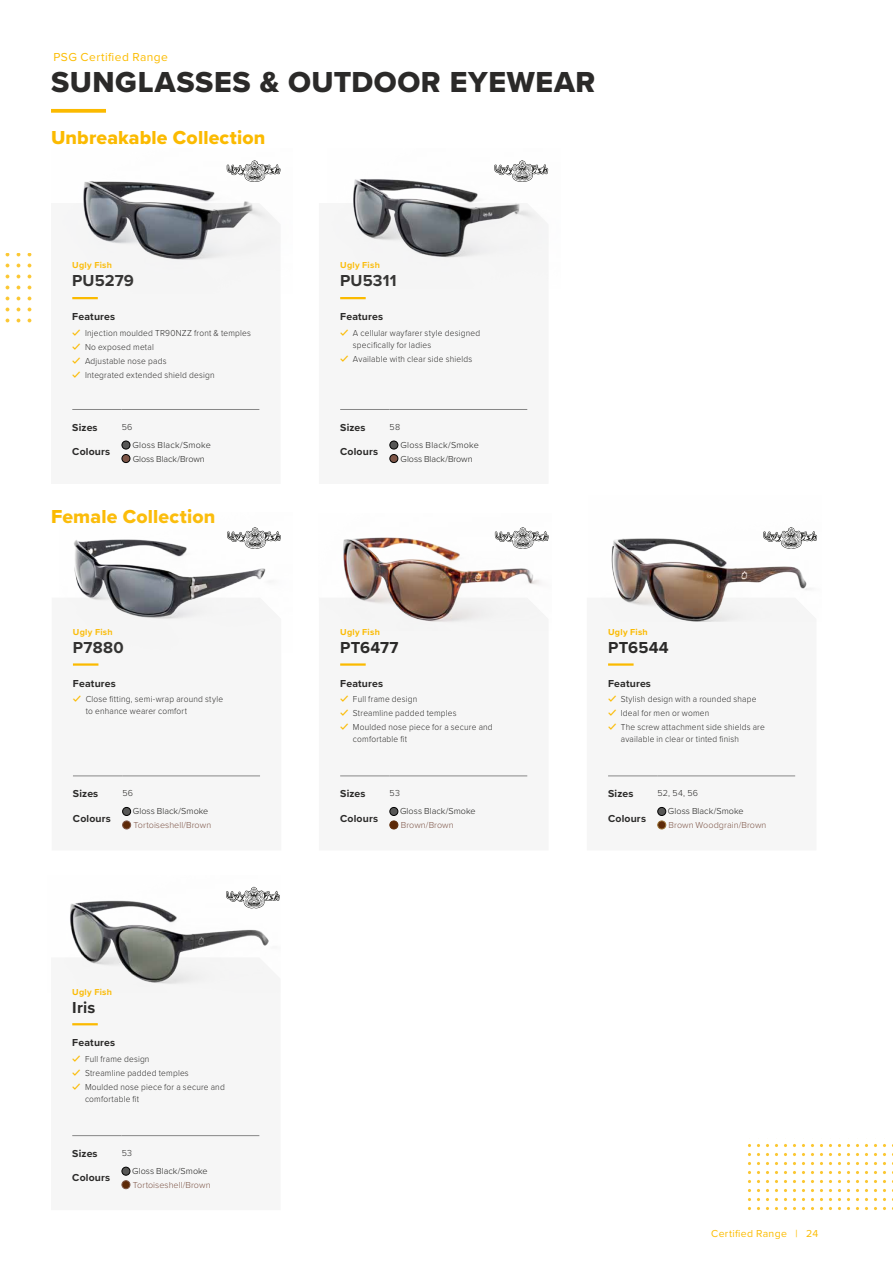
<style>
.page{position:relative;width:893px;height:1263px;background:#fff}
.page>*{position:absolute;margin:0;border:0;box-sizing:border-box;transform-origin:0 0}
.t1{font:30px "Proxima Nova Extrabld";letter-spacing:.02em;color:#2b2a29}
.t2{font:19.5px "Proxima Nova Extrabld";letter-spacing:.01em;color:#fbba00}
.t3{font:700 16.5px "Proxima Nova";letter-spacing:.01em;color:#2b2a29}
.t4{font:12px "Proxima Nova";letter-spacing:.035em;color:#fcbc00}
.t5{font:700 10.5px "Proxima Nova";letter-spacing:.015em;color:#2b2a29}
.t6{font:10.5px "Proxima Nova";letter-spacing:.03em;color:#fcbc00}
.t7{font:300 9px/14.1px "Proxima Nova";letter-spacing:.025em;color:#2b2a29;scale:.93 1}
.t8{font:300 9px/13.5px "Proxima Nova";letter-spacing:.005em;color:#1d1d1b}
.t9{font:300 9px "Proxima Nova";letter-spacing:.005em;color:#7d5547}
.t10{font:700 9px "Proxima Nova";letter-spacing:.03em;color:#fbba00}
.t11{font:300 9px "Proxima Nova";letter-spacing:.025em;color:#2b2a29}
</style>
<div class="page">
<svg style="left:748px;top:1144px;width:145px;height:66px"></svg>
<svg style="left:51px;top:109px;width:55px;height:4px"></svg>
<div style="left:72px;top:299px;width:188px;height:165px;background:#f6f6f6"></div>
<hr style="left:72px;top:409px;width:50px;height:1px;background:#878787">
<hr style="left:122px;top:409px;width:137px;height:1px;background:#878787">
<hr style="left:72px;top:297px;width:26px;height:2px;background:#fbba00">
<div style="left:122px;top:441px;width:8px;height:8px;background:#575756;border-radius:50%"></div>
<div style="left:122px;top:441px;width:8px;height:8px;border:1px solid #000;border-radius:50%"></div>
<div style="left:122px;top:454px;width:8px;height:9px;background:#7d5547;border-radius:50%"></div>
<div style="left:122px;top:454px;width:8px;height:9px;border:1px solid #000;border-radius:50%"></div>
<hr style="left:73px;top:775px;width:49px;height:1px;background:#878787">
<hr style="left:122px;top:775px;width:138px;height:1px;background:#878787">
<hr style="left:73px;top:663px;width:25px;height:3px;background:#fbba00">
<div style="left:123px;top:807px;width:8px;height:8px;background:#575756;border-radius:50%"></div>
<div style="left:122px;top:807px;width:9px;height:9px;border:1px solid #000;border-radius:50%"></div>
<div style="left:123px;top:821px;width:8px;height:8px;background:#5d2907;border-radius:50%"></div>
<div style="left:122px;top:821px;width:9px;height:8px;border:1px solid #7d5547;border-radius:50%"></div>
<div style="left:340px;top:775px;width:188px;height:55px;background:#f6f6f6"></div>
<hr style="left:340px;top:775px;width:50px;height:1px;background:#878787">
<hr style="left:390px;top:775px;width:137px;height:1px;background:#878787">
<hr style="left:340px;top:663px;width:26px;height:3px;background:#fbba00">
<div style="left:390px;top:807px;width:8px;height:8px;background:#575756;border-radius:50%"></div>
<div style="left:390px;top:807px;width:8px;height:9px;border:1px solid #000;border-radius:50%"></div>
<div style="left:390px;top:821px;width:8px;height:8px;background:#5d2907;border-radius:50%"></div>
<div style="left:390px;top:821px;width:8px;height:8px;border:1px solid #5d2907;border-radius:50%"></div>
<div style="left:72px;top:1025px;width:188px;height:165px;background:#f6f6f6"></div>
<hr style="left:72px;top:1135px;width:50px;height:1px;background:#878787">
<hr style="left:122px;top:1135px;width:137px;height:1px;background:#878787">
<hr style="left:72px;top:1023px;width:26px;height:2px;background:#fbba00">
<div style="left:122px;top:1167px;width:8px;height:8px;background:#575756;border-radius:50%"></div>
<div style="left:122px;top:1167px;width:8px;height:8px;border:1px solid #000;border-radius:50%"></div>
<div style="left:122px;top:1181px;width:8px;height:8px;background:#5d2907;border-radius:50%"></div>
<div style="left:122px;top:1180px;width:8px;height:9px;border:1px solid #7d5547;border-radius:50%"></div>
<div style="left:608px;top:621px;width:188px;height:209px;background:#f6f6f6"></div>
<hr style="left:608px;top:775px;width:49px;height:1px;background:#878787">
<hr style="left:657px;top:775px;width:138px;height:1px;background:#878787">
<hr style="left:608px;top:663px;width:26px;height:3px;background:#fbba00">
<div style="left:658px;top:807px;width:8px;height:8px;background:#575756;border-radius:50%"></div>
<div style="left:657px;top:807px;width:9px;height:9px;border:1px solid #000;border-radius:50%"></div>
<div style="left:658px;top:821px;width:8px;height:8px;background:#5d2907;border-radius:50%"></div>
<div style="left:657px;top:821px;width:9px;height:8px;border:1px solid #966f33;border-radius:50%"></div>
<div style="left:340px;top:299px;width:188px;height:165px;background:#f6f6f6"></div>
<hr style="left:340px;top:409px;width:50px;height:1px;background:#878787">
<hr style="left:390px;top:409px;width:137px;height:1px;background:#878787">
<hr style="left:340px;top:297px;width:26px;height:2px;background:#fbba00">
<div style="left:390px;top:441px;width:8px;height:8px;background:#575756;border-radius:50%"></div>
<div style="left:390px;top:441px;width:8px;height:8px;border:1px solid #000;border-radius:50%"></div>
<div style="left:390px;top:454px;width:8px;height:9px;background:#7d5547;border-radius:50%"></div>
<div style="left:390px;top:454px;width:8px;height:9px;border:1px solid #000;border-radius:50%"></div>
<svg style="left:5px;top:254px;width:27px;height:69px"></svg>
<img style="left:346px;top:160px;width:203px;height:106px">
<img style="left:83px;top:160px;width:198px;height:121px">
<img style="left:343px;top:527px;width:206px;height:104px">
<img style="left:74px;top:527px;width:207px;height:93px">
<img style="left:611px;top:527px;width:207px;height:94px">
<img style="left:70px;top:886px;width:210px;height:101px">
<svg style="left:73px;top:329px;width:7px;height:6px"></svg>
<svg style="left:73px;top:343px;width:7px;height:7px"></svg>
<svg style="left:73px;top:358px;width:7px;height:6px"></svg>
<svg style="left:73px;top:372px;width:7px;height:6px"></svg>
<svg style="left:73px;top:1055px;width:7px;height:7px"></svg>
<svg style="left:73px;top:1069px;width:7px;height:7px"></svg>
<svg style="left:73px;top:1084px;width:7px;height:6px"></svg>
<svg style="left:608px;top:696px;width:8px;height:6px"></svg>
<svg style="left:608px;top:710px;width:8px;height:6px"></svg>
<svg style="left:608px;top:724px;width:8px;height:6px"></svg>
<svg style="left:341px;top:329px;width:7px;height:6px"></svg>
<svg style="left:341px;top:355px;width:7px;height:7px"></svg>
<h3 class="t4" style="left:53px;top:48px;width:116px">PSG Certified Range</h3>
<h1 class="t1" style="left:51px;top:60px;width:546px">SUNGLASSES &amp; OUTDOOR EYEWEAR</h1>
<h2 class="t2" style="left:51px;top:123px;width:216px">Unbreakable Collection</h2>
<p class="t10" style="left:72px;top:259px;width:41px">Ugly Fish</p>
<h3 class="t3" style="left:72px;top:269px;width:63px">PU5279</h3>
<p class="t5" style="left:72px;top:309px;width:44px">Features</p>
<p class="t7" style="left:85px;top:325px;width:180px">Injection moulded TR90NZZ front &amp; temples<br>No exposed metal<br>Adjustable nose pads<br>Integrated extended shield design</p>
<p class="t10" style="left:340px;top:259px;width:41px">Ugly Fish</p>
<h3 class="t3" style="left:340px;top:269px;width:58px">PU5311</h3>
<p class="t5" style="left:340px;top:309px;width:44px">Features</p>
<p class="t7" style="left:353px;top:326px;width:138px;line-height:12px">A cellular wayfarer style designed specifically for ladies</p>
<p class="t7" style="left:353px;top:351px;width:130px">Available with clear side shields</p>
<p class="t5" style="left:72px;top:419px;width:27px">Sizes</p>
<p class="t11" style="left:122px;top:420px;width:12px">56</p>
<p class="t5" style="left:72px;top:444px;width:39px">Colours</p>
<p class="t8" style="left:133px;top:438px;width:80px">Gloss Black/Smoke<br>Gloss Black/Brown</p>
<p class="t5" style="left:340px;top:419px;width:27px">Sizes</p>
<p class="t11" style="left:390px;top:420px;width:12px">58</p>
<p class="t5" style="left:340px;top:444px;width:39px">Colours</p>
<p class="t8" style="left:400px;top:438px;width:80px">Gloss Black/Smoke<br>Gloss Black/Brown</p>
<h2 class="t2" style="left:51px;top:502px;width:166px">Female Collection</h2>
<p class="t10" style="left:73px;top:625px;width:41px">Ugly Fish</p>
<h3 class="t3" style="left:73px;top:635px;width:52px">P7880</h3>
<p class="t5" style="left:73px;top:675px;width:44px">Features</p>
<p class="t7" style="left:86px;top:693px;width:149px;line-height:12px">Close fitting, semi-wrap around style to enhance wearer comfort</p>
<p class="t10" style="left:340px;top:625px;width:41px">Ugly Fish</p>
<h3 class="t3" style="left:340px;top:635px;width:60px">PT6477</h3>
<p class="t5" style="left:340px;top:675px;width:44px">Features</p>
<p class="t7" style="left:353px;top:692px;width:152px">Full frame design<br>Streamline padded temples<br>Moulded nose piece for a secure and</p>
<p class="t7" style="left:353px;top:732px;width:60px">comfortable fit</p>
<p class="t10" style="left:608px;top:625px;width:41px">Ugly Fish</p>
<h3 class="t3" style="left:608px;top:635px;width:62px">PT6544</h3>
<p class="t5" style="left:608px;top:675px;width:44px">Features</p>
<p class="t7" style="left:621px;top:692px;width:156px">Stylish design with a rounded shape<br>Ideal for men or women<br>The screw attachment side shields are</p>
<p class="t7" style="left:621px;top:732px;width:128px">available in clear or tinted finish</p>
<p class="t5" style="left:73px;top:786px;width:27px">Sizes</p>
<p class="t11" style="left:122px;top:787px;width:12px">56</p>
<p class="t5" style="left:73px;top:810px;width:39px">Colours</p>
<p class="t8" style="left:133px;top:804px;width:77px">Gloss Black/Smoke</p>
<p class="t9" style="left:134px;top:818px;width:79px">Tortoiseshell/Brown</p>
<p class="t5" style="left:340px;top:786px;width:27px">Sizes</p>
<p class="t11" style="left:390px;top:787px;width:12px">53</p>
<p class="t5" style="left:340px;top:810px;width:39px">Colours</p>
<p class="t8" style="left:400px;top:804px;width:77px">Gloss Black/Smoke</p>
<p class="t9" style="left:401px;top:818px;width:54px">Brown/Brown</p>
<p class="t5" style="left:608px;top:786px;width:27px">Sizes</p>
<p class="t11" style="left:657px;top:787px;width:42px">52, 54, 56</p>
<p class="t5" style="left:608px;top:810px;width:39px">Colours</p>
<p class="t8" style="left:668px;top:804px;width:77px">Gloss Black/Smoke</p>
<p class="t9" style="left:669px;top:818px;width:99px">Brown Woodgrain/Brown</p>
<p class="t10" style="left:72px;top:985px;width:41px">Ugly Fish</p>
<h3 class="t3" style="left:72px;top:995px;width:25px">Iris</h3>
<p class="t5" style="left:72px;top:1035px;width:44px">Features</p>
<p class="t7" style="left:85px;top:1051px;width:152px">Full frame design<br>Streamline padded temples<br>Moulded nose piece for a secure and</p>
<p class="t7" style="left:85px;top:1092px;width:60px">comfortable fit</p>
<p class="t5" style="left:72px;top:1145px;width:27px">Sizes</p>
<p class="t11" style="left:122px;top:1146px;width:12px">53</p>
<p class="t5" style="left:72px;top:1170px;width:39px">Colours</p>
<p class="t8" style="left:132px;top:1164px;width:77px">Gloss Black/Smoke</p>
<p class="t9" style="left:133px;top:1178px;width:79px">Tortoiseshell/Brown</p>
<p class="t6" style="left:711px;top:1226px;width:108px">Certified Range | 24</p>
</div>
